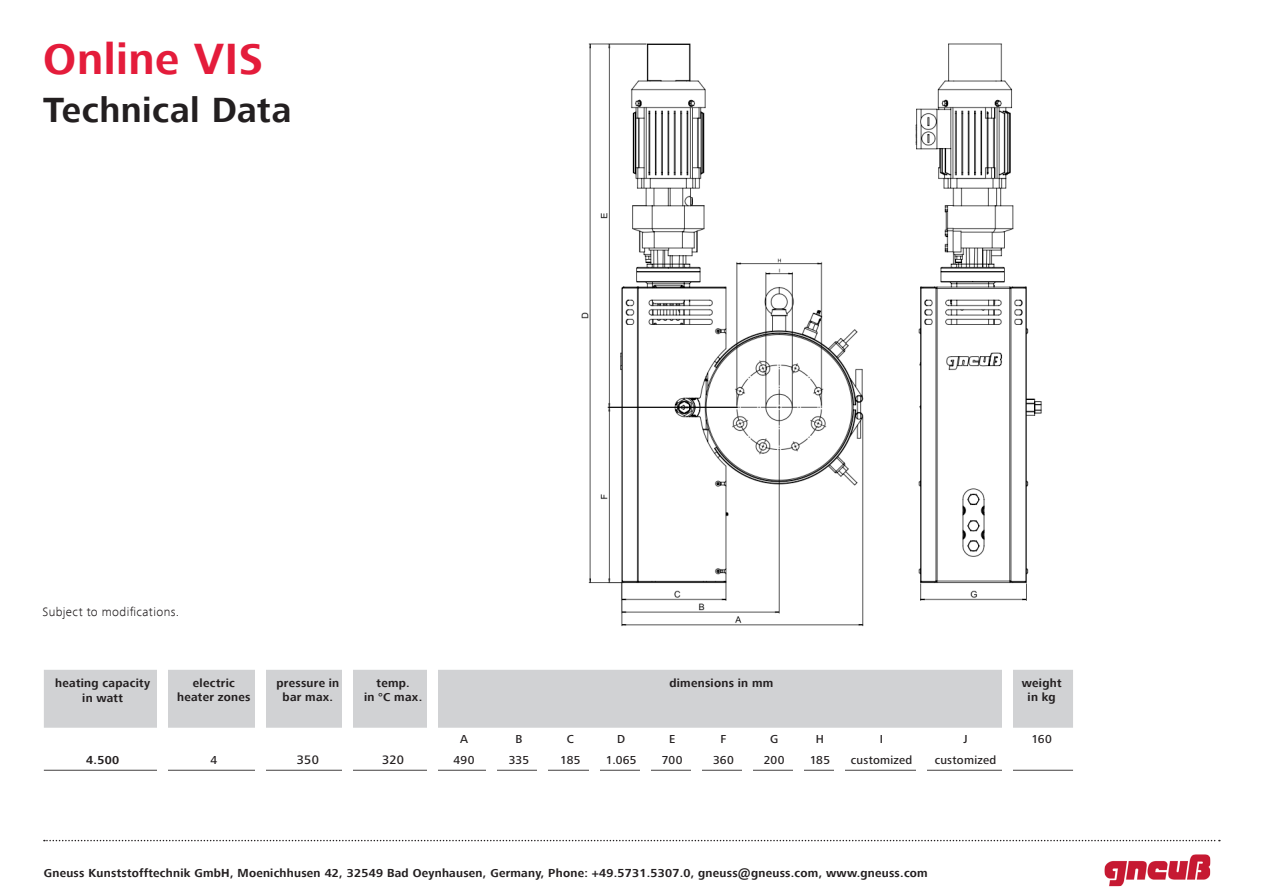
<style>
.page{position:relative;width:1263px;height:893px;background:#fff}
.page>*{position:absolute;margin:0;border:0;box-sizing:border-box;transform-origin:0 0}
.Head_01_Typo_schwarz{font:700 45px "Frutiger Next Com";letter-spacing:.01em;color:#e41c3b}
.Head_01_Typo_schwarz-2{font:700 36px "Frutiger Next Com";letter-spacing:.01em;color:#231f20}
.Marginaltext_8_5_auf{font:300 12.75px "Frutiger Next Com";letter-spacing:.03em;color:#231f20}
.Marginaltext_8_5_auf-2{font:500 12.75px "Frutiger Next Pro";letter-spacing:.015em;color:#231f20}
.Fließtext_10_auf_13{font:700 12px/14.4px "Frutiger Next Com";letter-spacing:.02em;color:#231f20;text-align:center}
.Fließtext_10_auf_13-2{font:500 12px "Frutiger Next Pro";letter-spacing:.02em;color:#231f20}
</style>
<div class="page">
<div style="left:44px;top:670px;width:1029px;height:58px;background:#d1d2d4"></div>
<hr style="left:162px;top:770px;width:100px;height:1px;background:#424040">
<hr style="left:432px;top:770px;width:59px;height:1px;background:#424040">
<hr style="left:542px;top:770px;width:52px;height:1px;background:#424040">
<hr style="left:696px;top:770px;width:51px;height:1px;background:#424040">
<hr style="left:1006px;top:770px;width:67px;height:1px;background:#424040">
<hr style="left:44px;top:770px;width:118px;height:1px;background:#424040">
<hr style="left:262px;top:770px;width:88px;height:1px;background:#424040">
<hr style="left:350px;top:770px;width:82px;height:1px;background:#424040">
<hr style="left:491px;top:770px;width:51px;height:1px;background:#424040">
<hr style="left:594px;top:770px;width:51px;height:1px;background:#424040">
<hr style="left:645px;top:770px;width:51px;height:1px;background:#424040">
<hr style="left:747px;top:770px;width:51px;height:1px;background:#424040">
<hr style="left:798px;top:770px;width:40px;height:1px;background:#424040">
<hr style="left:838px;top:770px;width:83px;height:1px;background:#424040">
<hr style="left:921px;top:770px;width:85px;height:1px;background:#424040">
<img style="left:581px;top:43px;width:461px;height:584px">
<div style="left:255px;top:663px;width:11px;height:129px;background:#fff"></div>
<div style="left:157px;top:649px;width:10px;height:143px;background:#fff"></div>
<div style="left:342px;top:663px;width:11px;height:129px;background:#fff"></div>
<div style="left:427px;top:651px;width:11px;height:141px;background:#fff"></div>
<div style="left:640px;top:731px;width:10px;height:59px;background:#fff"></div>
<div style="left:486px;top:735px;width:11px;height:55px;background:#fff"></div>
<div style="left:537px;top:731px;width:11px;height:64px;background:#fff"></div>
<div style="left:589px;top:732px;width:10px;height:58px;background:#fff"></div>
<div style="left:691px;top:735px;width:11px;height:55px;background:#fff"></div>
<div style="left:742px;top:732px;width:11px;height:58px;background:#fff"></div>
<div style="left:793px;top:732px;width:11px;height:58px;background:#fff"></div>
<div style="left:834px;top:733px;width:10px;height:59px;background:#fff"></div>
<div style="left:916px;top:731px;width:10px;height:67px;background:#fff"></div>
<div style="left:1002px;top:664px;width:10px;height:140px;background:#fff"></div>
<img style="left:1104px;top:854px;width:106px;height:32px">
<svg style="left:44px;top:840px;width:1176px;height:1px"></svg>
<p class="Head_01_Typo_schwarz" style="left:43px;top:33px;width:222px">Online VIS</p>
<p class="Head_01_Typo_schwarz-2" style="left:43px;top:89px;width:250px">Technical Data</p>
<p class="Marginaltext_8_5_auf" style="left:43px;top:605px;width:138px">Subject to modifications.</p>
<p class="Fließtext_10_auf_13" style="left:55px;top:675px;width:96px;line-height:15px">heating capacity in watt</p>
<p class="Fließtext_10_auf_13" style="left:177px;top:676px;width:75px">electric heater zones</p>
<p class="Fließtext_10_auf_13" style="left:276px;top:676px;width:64px">pressure in bar max.</p>
<p class="Fließtext_10_auf_13" style="left:364px;top:676px;width:60px">temp.<br>in °C max.</p>
<p class="Fließtext_10_auf_13" style="left:669px;top:676px;width:105px">dimensions in mm</p>
<p class="Fließtext_10_auf_13" style="left:1022px;top:676px;width:41px">weight in kg</p>
<p class="Fließtext_10_auf_13-2" style="left:460px;top:732px;width:9px">A</p>
<p class="Fließtext_10_auf_13-2" style="left:515px;top:732px;width:8px">B</p>
<p class="Fließtext_10_auf_13-2" style="left:567px;top:732px;width:9px">C</p>
<p class="Fließtext_10_auf_13-2" style="left:617px;top:732px;width:10px">D</p>
<p class="Fließtext_10_auf_13-2" style="left:669px;top:732px;width:8px">E</p>
<p class="Fließtext_10_auf_13-2" style="left:720px;top:732px;width:7px">F</p>
<p class="Fließtext_10_auf_13-2" style="left:770px;top:732px;width:10px">G</p>
<p class="Fließtext_10_auf_13-2" style="left:816px;top:732px;width:10px">H</p>
<p class="Fließtext_10_auf_13-2" style="left:880px;top:732px;width:5px">I</p>
<p class="Fließtext_10_auf_13-2" style="left:963px;top:732px;width:6px">J</p>
<p class="Fließtext_10_auf_13-2" style="left:1031px;top:732px;width:22px">160</p>
<p class="Fließtext_10_auf_13" style="left:86px;top:753px;width:35px">4.500</p>
<p class="Fließtext_10_auf_13-2" style="left:211px;top:753px;width:8px">4</p>
<p class="Marginaltext_8_5_auf-2" style="left:297px;top:753px;width:24px">350</p>
<p class="Marginaltext_8_5_auf-2" style="left:382px;top:753px;width:23px">320</p>
<p class="Fließtext_10_auf_13-2" style="left:454px;top:753px;width:22px">490</p>
<p class="Fließtext_10_auf_13-2" style="left:509px;top:753px;width:22px">335</p>
<p class="Fließtext_10_auf_13-2" style="left:560px;top:753px;width:22px">185</p>
<p class="Fließtext_10_auf_13-2" style="left:606px;top:753px;width:32px">1.065</p>
<p class="Fließtext_10_auf_13-2" style="left:662px;top:753px;width:22px">700</p>
<p class="Fließtext_10_auf_13-2" style="left:713px;top:753px;width:22px">360</p>
<p class="Fließtext_10_auf_13-2" style="left:764px;top:753px;width:22px">200</p>
<p class="Fließtext_10_auf_13-2" style="left:810px;top:753px;width:22px">185</p>
<p class="Fließtext_10_auf_13-2" style="left:851px;top:753px;width:63px">customized</p>
<p class="Fließtext_10_auf_13-2" style="left:935px;top:753px;width:63px">customized</p>
<p class="Fließtext_10_auf_13" style="left:44px;top:866px;width:885px">Gneuss Kunststofftechnik GmbH, Moenichhusen 42, 32549 Bad Oeynhausen, Germany, Phone: +49.5731.5307.0, gneuss@gneuss.com, www.gneuss.com</p>
</div>
